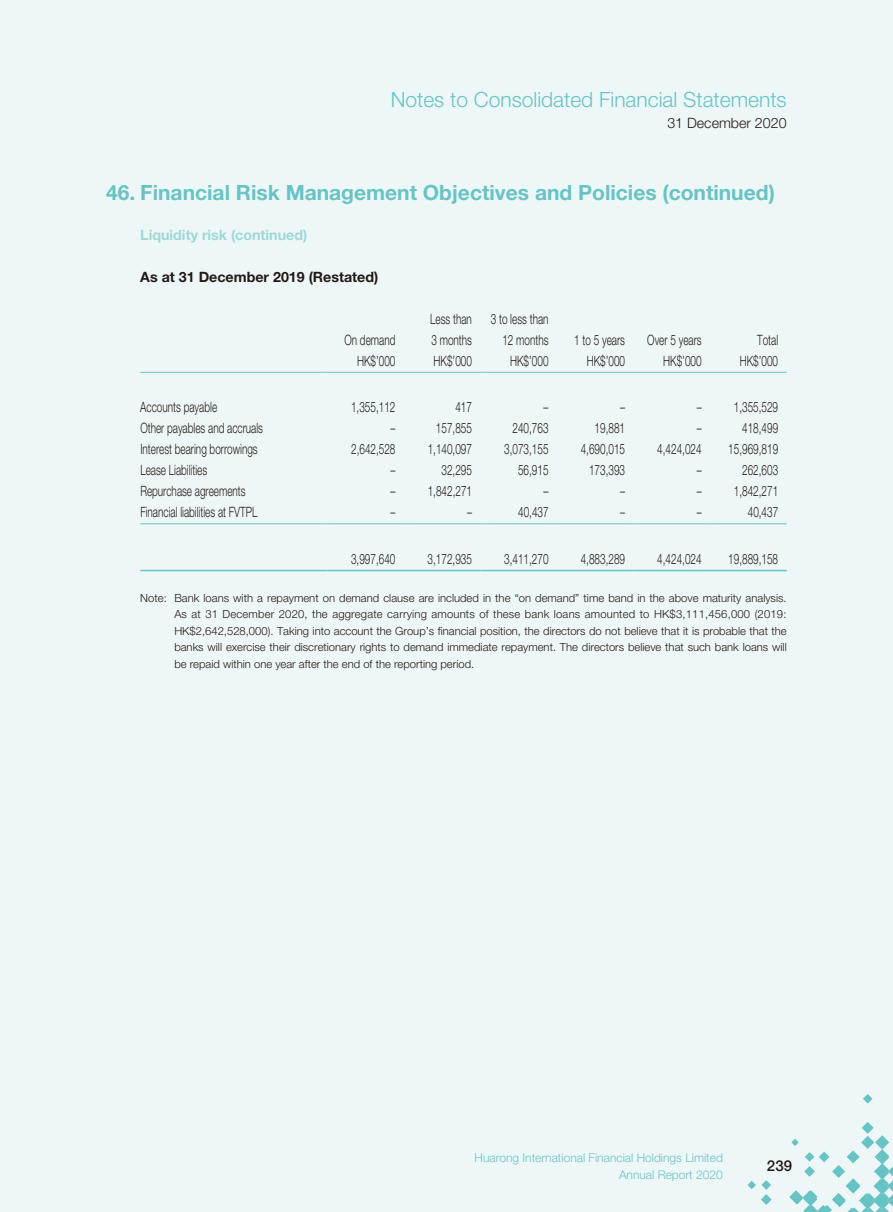
<style>
.page{position:relative;width:893px;height:1212px;background:#eef7f7}
.page>*{position:absolute;margin:0;border:0;box-sizing:border-box;transform-origin:0 0}
.t1{font:700 21px "Helvetica Neue LT Std";color:#68c3c5}
.t2{font:300 21px "Helvetica Neue LT Std";color:#68c3c5}
.t3{font:500 15px "Helvetica Neue LT Std";color:#231916}
.t4{font:300 14.25px/21px "Helvetica Neue LT Std";color:#231916;scale:.7 1}
.t5{font:700 14.25px "Helvetica Neue LT Std";color:#231916}
.t6{font:700 14.25px "Helvetica Neue LT Std";color:#a1d7d7}
.t7{font:300 14.25px "Helvetica Neue LT Std";color:#231916}
.t8{font:300 12px/17.9px "Helvetica Neue LT Std";color:#68c3c5;text-align:right}
.t9{font:300 11.25px/16.5px "Helvetica Neue LT Std";color:#231916;text-align:justify}
</style>
<div class="page">
<svg style="left:789px;top:1122px;width:104px;height:90px"></svg>
<svg style="left:863px;top:1094px;width:9px;height:9px"></svg>
<svg style="left:747px;top:1180px;width:25px;height:25px"></svg>
<hr style="left:140px;top:372px;width:187px;height:1px;background:#68c3c5">
<hr style="left:327px;top:372px;width:77px;height:1px;background:#68c3c5">
<hr style="left:404px;top:372px;width:76px;height:1px;background:#68c3c5">
<hr style="left:480px;top:372px;width:77px;height:1px;background:#68c3c5">
<hr style="left:557px;top:372px;width:77px;height:1px;background:#68c3c5">
<hr style="left:634px;top:372px;width:76px;height:1px;background:#68c3c5">
<hr style="left:710px;top:372px;width:77px;height:1px;background:#68c3c5">
<hr style="left:140px;top:523px;width:187px;height:1px;background:#68c3c5">
<hr style="left:327px;top:523px;width:77px;height:1px;background:#68c3c5">
<hr style="left:404px;top:523px;width:76px;height:1px;background:#68c3c5">
<hr style="left:480px;top:523px;width:77px;height:1px;background:#68c3c5">
<hr style="left:557px;top:523px;width:77px;height:1px;background:#68c3c5">
<hr style="left:634px;top:523px;width:76px;height:1px;background:#68c3c5">
<hr style="left:710px;top:523px;width:77px;height:1px;background:#68c3c5">
<hr style="left:140px;top:570px;width:187px;height:1px;background:#68c3c5">
<hr style="left:327px;top:570px;width:77px;height:1px;background:#68c3c5">
<hr style="left:404px;top:570px;width:76px;height:1px;background:#68c3c5">
<hr style="left:480px;top:570px;width:77px;height:1px;background:#68c3c5">
<hr style="left:557px;top:570px;width:77px;height:1px;background:#68c3c5">
<hr style="left:634px;top:570px;width:76px;height:1px;background:#68c3c5">
<hr style="left:710px;top:570px;width:77px;height:1px;background:#68c3c5">
<h1 class="t2" style="left:391px;top:86px;width:397px">Notes to Consolidated Financial Statements</h1>
<p class="t7" style="left:667px;top:114px;width:121px">31 December 2020</p>
<h1 class="t1" style="left:106px;top:180px;width:670px">46. Financial Risk Management Objectives and Policies (continued)</h1>
<p class="t6" style="left:140px;top:226px;width:168px">Liquidity risk (continued)</p>
<p class="t5" style="left:140px;top:268px;width:240px">As at 31 December 2019 (Restated)</p>
<p class="t4" style="left:344px;top:329px;width:74px">On demand</p>
<p class="t4" style="left:430px;top:308px;width:61px">Less than<br>3 months</p>
<p class="t4" style="left:491px;top:308px;width:84px;text-align:right">3 to less than<br>12 months</p>
<p class="t4" style="left:574px;top:329px;width:74px">1 to 5 years</p>
<p class="t4" style="left:647px;top:329px;width:79px">Over 5 years</p>
<p class="t4" style="left:757px;top:329px;width:32px">Total</p>
<p class="t4" style="left:357px;top:350px;width:56px">HK$’000</p>
<p class="t4" style="left:434px;top:350px;width:56px">HK$’000</p>
<p class="t4" style="left:510px;top:350px;width:56px">HK$’000</p>
<p class="t4" style="left:587px;top:350px;width:56px">HK$’000</p>
<p class="t4" style="left:663px;top:350px;width:56px">HK$’000</p>
<p class="t4" style="left:740px;top:350px;width:56px">HK$’000</p>
<p class="t4" style="left:140px;top:396px;width:111px">Accounts payable</p>
<p class="t4" style="left:351px;top:396px;width:65px">1,355,112</p>
<p class="t4" style="left:455px;top:396px;width:25px">417</p>
<p class="t4" style="left:544px;top:396px;width:9px">–</p>
<p class="t4" style="left:620px;top:396px;width:9px">–</p>
<p class="t4" style="left:697px;top:396px;width:118px">– 1,355,529</p>
<p class="t4" style="left:140px;top:417px;width:177px">Other payables and accruals</p>
<p class="t4" style="left:390px;top:417px;width:9px">–</p>
<p class="t4" style="left:436px;top:417px;width:53px">157,855</p>
<p class="t4" style="left:512px;top:417px;width:53px">240,763</p>
<p class="t4" style="left:595px;top:417px;width:45px">19,881</p>
<p class="t4" style="left:697px;top:417px;width:9px">–</p>
<p class="t4" style="left:742px;top:417px;width:53px">418,499</p>
<p class="t4" style="left:140px;top:438px;width:169px">Interest bearing borrowings</p>
<p class="t4" style="left:351px;top:438px;width:65px">2,642,528</p>
<p class="t4" style="left:428px;top:438px;width:65px">1,140,097</p>
<p class="t4" style="left:504px;top:438px;width:65px">3,073,155</p>
<p class="t4" style="left:581px;top:438px;width:65px">4,690,015</p>
<p class="t4" style="left:657px;top:438px;width:65px">4,424,024</p>
<p class="t4" style="left:728px;top:438px;width:73px">15,969,819</p>
<p class="t4" style="left:140px;top:459px;width:97px">Lease Liabilities</p>
<p class="t4" style="left:391px;top:459px;width:9px">–</p>
<p class="t4" style="left:442px;top:459px;width:45px">32,295</p>
<p class="t4" style="left:518px;top:459px;width:45px">56,915</p>
<p class="t4" style="left:589px;top:459px;width:53px">173,393</p>
<p class="t4" style="left:697px;top:459px;width:9px">–</p>
<p class="t4" style="left:742px;top:459px;width:53px">262,603</p>
<p class="t4" style="left:140px;top:480px;width:152px">Repurchase agreements</p>
<p class="t4" style="left:391px;top:480px;width:118px">– 1,842,271</p>
<p class="t4" style="left:544px;top:480px;width:9px">–</p>
<p class="t4" style="left:620px;top:480px;width:9px">–</p>
<p class="t4" style="left:697px;top:480px;width:118px">– 1,842,271</p>
<p class="t4" style="left:140px;top:501px;width:169px">Financial liabilities at FVTPL</p>
<p class="t4" style="left:391px;top:501px;width:9px">–</p>
<p class="t4" style="left:467px;top:501px;width:9px">–</p>
<p class="t4" style="left:518px;top:501px;width:45px">40,437</p>
<p class="t4" style="left:620px;top:501px;width:9px">–</p>
<p class="t4" style="left:697px;top:501px;width:9px">–</p>
<p class="t4" style="left:748px;top:501px;width:45px">40,437</p>
<p class="t4" style="left:351px;top:548px;width:65px">3,997,640</p>
<p class="t4" style="left:428px;top:548px;width:65px">3,172,935</p>
<p class="t4" style="left:504px;top:548px;width:65px">3,411,270</p>
<p class="t4" style="left:581px;top:548px;width:65px">4,883,289</p>
<p class="t4" style="left:657px;top:548px;width:65px">4,424,024</p>
<p class="t4" style="left:728px;top:548px;width:73px">19,889,158</p>
<p class="t9" style="left:174px;top:589px;width:614px;text-indent:-34px">Note: Bank loans with a repayment on demand clause are included in the “on demand” time band in the above maturity analysis.<br>As at 31 December 2020, the aggregate carrying amounts of these bank loans amounted to HK$3,111,456,000 (2019:<br>HK$2,642,528,000). Taking into account the Group’s financial position, the directors do not believe that it is probable that the banks will exercise their discretionary rights to demand immediate repayment. The directors believe that such bank loans will be repaid within one year after the end of the reporting period.</p>
<p class="t8" style="left:475px;top:1148px;width:250px">Huarong International Financial Holdings Limited<br>Annual Report 2020</p>
<h2 class="t3" style="left:767px;top:1156px;width:27px">239</h2>
</div>
